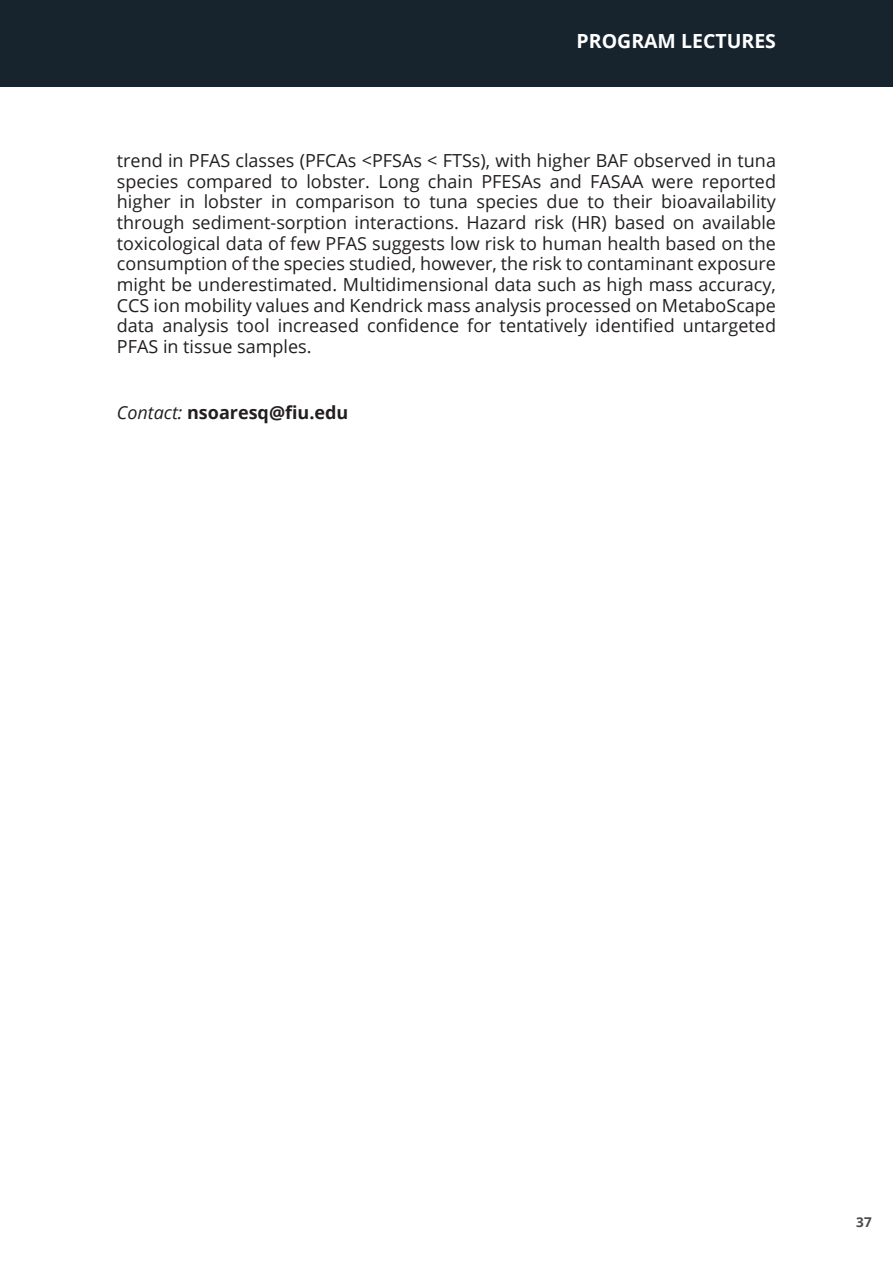
<style>
.page{position:relative;width:893px;height:1263px;background:#fff}
.page>*{position:absolute;margin:0;border:0;box-sizing:border-box;transform-origin:0 0}
.t1{font:700 19.5px "Open Sans";color:#fff}
.t2{font:18px/20.7px "Open Sans";color:#231f20;text-align:justify}
.t3{font:700 18px "Open Sans";color:#231f20}
.t4{font:700 13.5px "Open Sans";color:#4b4c4d}
.s1{font-weight:400;font-style:italic}
</style>
<div class="page">
<div style="left:0;top:0;width:893px;height:87px;background:#17242e"></div>
<p class="t1" style="left:577px;top:27px;width:201px">PROGRAM LECTURES</p>
<p class="t2" style="left:117px;top:150px;width:661px">trend in PFAS classes (PFCAs &lt;PFSAs &lt; FTSs), with higher BAF observed in tuna species compared to lobster. Long chain PFESAs and FASAA were reported higher in lobster in comparison to tuna species due to their bioavailability through sediment-sorption interactions. Hazard risk (HR) based on available toxicological data of few PFAS suggests low risk to human health based on the consumption of the species studied, however, the risk to contaminant exposure might be underestimated. Multidimensional data such as high mass accuracy, CCS ion mobility values and Kendrick mass analysis processed on MetaboScape data analysis tool increased confidence for tentatively identified untargeted PFAS in tissue samples.</p>
<p class="t3" style="left:117px;top:399px;width:233px"><span class="s1">Contact:</span> nsoaresq@fiu.edu</p>
<p class="t4" style="left:856px;top:1212px;width:17px">37</p>
</div>
